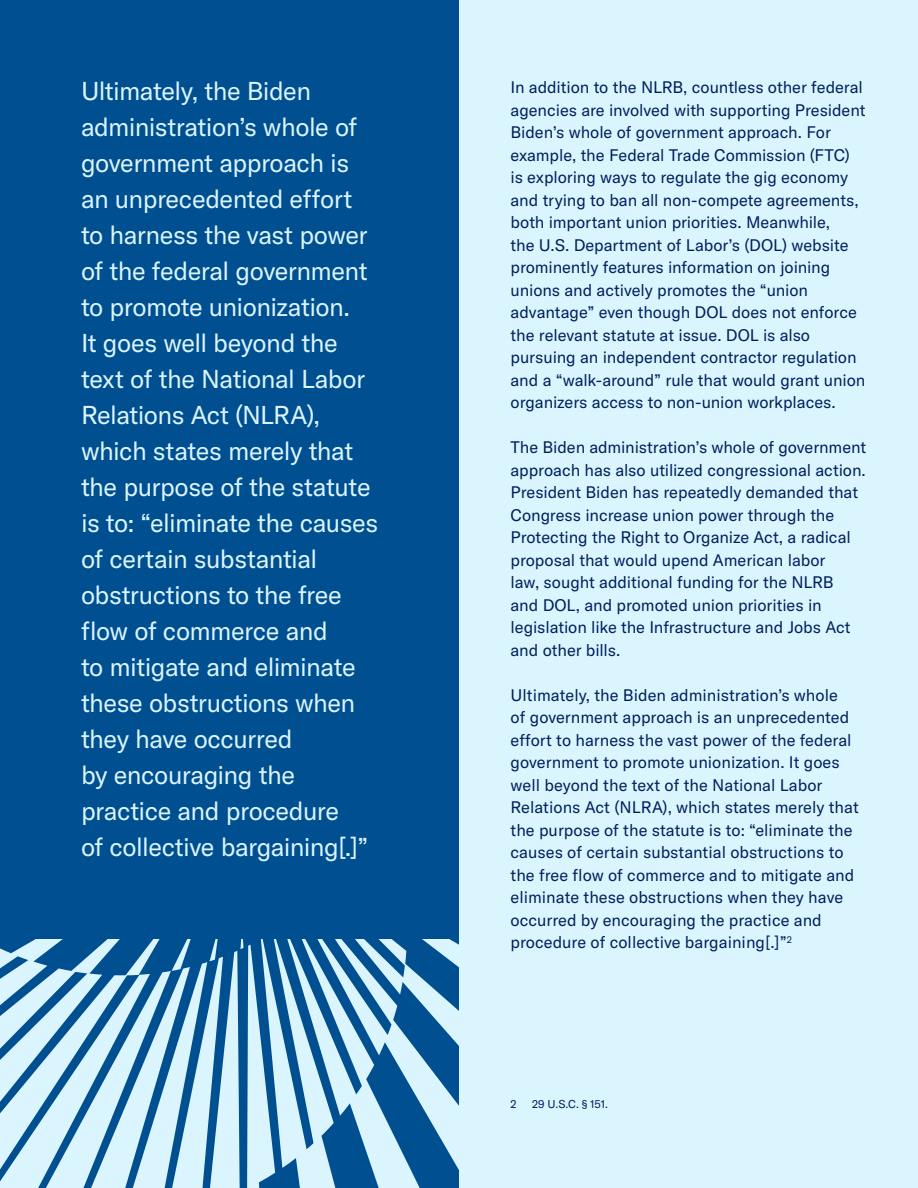
<style>
.page{position:relative;width:918px;height:1188px;background:#fff}
.page>*{position:absolute;margin:0;border:0;box-sizing:border-box;transform-origin:0 0}
.t1{font:25.5px/36px "GT America";letter-spacing:-.02em;color:#dbf5ff}
.t2{font:16.5px/22.5px "GT America";letter-spacing:-.005em;color:#001f5c}
.t3{font:11.25px "GT America";color:#001f5c}
</style>
<div class="page">
<div style="left:0;top:0;width:459px;height:1188px;background:#004f91"></div>
<svg style="left:0;top:940px;width:459px;height:248px"></svg>
<div style="left:459px;top:0;width:459px;height:1188px;background:#dbf5ff"></div>
<p class="t1" style="left:81px;top:73px;width:299px">Ultimately, the Biden administration’s whole of government approach is an unprecedented effort to harness the vast power of the federal government to promote unionization.<br>It goes well beyond the text of the National Labor<br>Relations Act (NLRA), which states merely that the purpose of the statute is to: “eliminate the causes of certain substantial obstructions to the free flow of commerce and<br>to mitigate and eliminate these obstructions when they have occurred<br>by encouraging the practice and procedure<br>of collective bargaining[.]”</p>
<p class="t2" style="left:511px;top:76px;width:357px">In addition to the NLRB, countless other federal agencies are involved with supporting President Biden’s whole of government approach. For example, the Federal Trade Commission (FTC) is exploring ways to regulate the gig economy and trying to ban all non-compete agreements, both important union priorities. Meanwhile,<br>the U.S. Department of Labor’s (DOL) website prominently features information on joining unions and actively promotes the “union advantage” even though DOL does not enforce the relevant statute at issue. DOL is also pursuing an independent contractor regulation and a “walk-around” rule that would grant union organizers access to non-union workplaces.</p>
<p class="t2" style="left:511px;top:436px;width:357px">The Biden administration’s whole of government approach has also utilized congressional action.<br>President Biden has repeatedly demanded that Congress increase union power through the Protecting the Right to Organize Act, a radical proposal that would upend American labor<br>law, sought additional funding for the NLRB<br>and DOL, and promoted union priorities in legislation like the Infrastructure and Jobs Act and other bills.</p>
<p class="t2" style="left:511px;top:684px;width:350px">Ultimately, the Biden administration’s whole<br>of government approach is an unprecedented effort to harness the vast power of the federal government to promote unionization. It goes well beyond the text of the National Labor Relations Act (NLRA), which states merely that the purpose of the statute is to: “eliminate the causes of certain substantial obstructions to the free flow of commerce and to mitigate and eliminate these obstructions when they have occurred by encouraging the practice and procedure of collective bargaining[.]”<sup>2</sup></p>
<p class="t3" style="left:511px;top:1097px;width:8px">2</p>
<p class="t3" style="left:532px;top:1097px;width:77px">29 U.S.C. § 151.</p>
</div>
